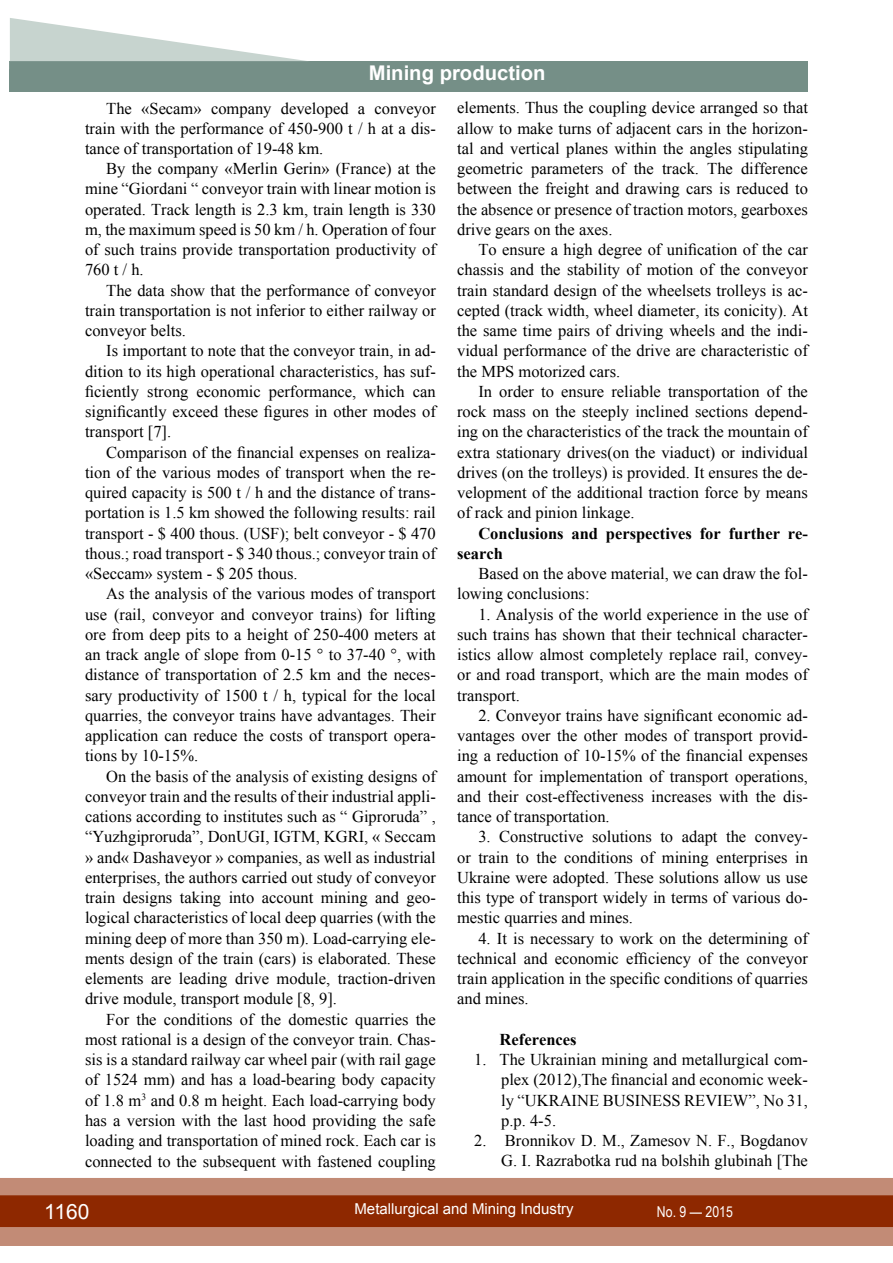
<style>
.page{position:relative;width:893px;height:1263px;background:#fff}
.page>*{position:absolute;margin:0;border:0;box-sizing:border-box;transform-origin:0 0}
.t1{font:21px "Arial";color:#fff}
.t2{font:700 20.25px "Arial";color:#fff}
.t3{font:16.5px/20.2px "Times New Roman";color:#000;text-align:justify}
.t4{font:700 16.5px/20.2px "Times New Roman";color:#000}
.t5{font:15px "Arial";color:#fff}
.t6{font:15px "Arial Narrow";color:#fff}
</style>
<div class="page">
<div style="left:0;top:1178px;width:893px;height:68px;background:#c28b76"></div>
<div style="left:0;top:1195px;width:893px;height:32px;background:#8e2800;border:2px solid #8e2800"></div>
<div style="left:10px;top:61px;width:798px;height:31px;background:#758f87"></div>
<svg style="left:10px;top:18px;width:297px;height:44px"></svg>
<p class="t2" style="left:369px;top:59px;width:178px">Mining production</p>
<p class="t3" style="left:85px;top:98px;width:352px;text-indent:21px">The «Secam» company developed a conveyor train with the performance of 450-900 t / h at a dis&shy;tance of transportation of 19-48 km.</p>
<p class="t3" style="left:85px;top:158px;width:354px;text-indent:21px">By the company «Merlin Gerin» (France) at the mine “Giordani “ conveyor train with linear motion is operated. Track length is 2.3 km, train length is 330 m, the maximum speed is 50 km / h. Operation of four of such trains provide transportation productivity of 760 t / h.</p>
<p class="t3" style="left:85px;top:280px;width:352px;text-indent:21px">The data show that the performance of conveyor train transportation is not inferior to either railway or conveyor belts.</p>
<p class="t3" style="left:85px;top:341px;width:352px;text-indent:21px">Is important to note that the conveyor train, in ad&shy;dition to its high operational characteristics, has suf&shy;ficiently strong economic performance, which can significantly exceed these figures in other modes of transport [7].</p>
<p class="t3" style="left:85px;top:442px;width:354px;text-indent:21px">Comparison of the financial expenses on realiza&shy;tion of the various modes of transport when the re&shy;quired capacity is 500 t / h and the distance of trans&shy;portation is 1.5 km showed the following results: rail transport - $ 400 thous. (USF); belt conveyor - $ 470 thous.; road transport - $ 340 thous.; conveyor train of «Seccam» system - $ 205 thous.</p>
<p class="t3" style="left:85px;top:583px;width:352px;text-indent:21px">As the analysis of the various modes of transport use (rail, conveyor and conveyor trains) for lifting ore from deep pits to a height of 250-400 meters at an track angle of slope from 0-15 ° to 37-40 °, with distance of transportation of 2.5 km and the neces&shy;sary productivity of 1500 t / h, typical for the local quarries, the conveyor trains have advantages. Their application can reduce the costs of transport opera&shy;tions by 10-15%.</p>
<p class="t3" style="left:85px;top:766px;width:354px;text-indent:21px">On the basis of the analysis of existing designs of conveyor train and the results of their industrial appli&shy;cations according to institutes such as “ Giproruda” , “Yuzhgiproruda”, DonUGI, IGTM, KGRI, « Seccam » and« Dashaveyor » companies, as well as industrial enterprises, the authors carried out study of conveyor train designs taking into account mining and geo&shy;logical characteristics of local deep quarries (with the mining deep of more than 350 m). Load-carrying ele&shy;ments design of the train (cars) is elaborated. These elements are leading drive module, traction-driven drive module, transport module [8, 9].</p>
<p class="t3" style="left:85px;top:1009px;width:352px;text-indent:21px">For the conditions of the domestic quarries the most rational is a design of the conveyor train. Chas&shy;sis is a standard railway car wheel pair (with rail gage of 1524 mm) and has a load-bearing body capacity of 1.8 m<sup>3</sup> and 0.8 m height. Each load-carrying body has a version with the last hood providing the safe loading and transportation of mined rock. Each car is connected to the subsequent with fastened coupling</p>
<p class="t3" style="left:457px;top:98px;width:352px">elements. Thus the coupling device arranged so that allow to make turns of adjacent cars in the horizon&shy;tal and vertical planes within the angles stipulating geometric parameters of the track. The difference between the freight and drawing cars is reduced to the absence or presence of traction motors, gearboxes drive gears on the axes.</p>
<p class="t3" style="left:457px;top:239px;width:354px;text-indent:21px">To ensure a high degree of unification of the car chassis and the stability of motion of the conveyor train standard design of the wheelsets trolleys is ac&shy;cepted (track width, wheel diameter, its conicity). At the same time pairs of driving wheels and the indi&shy;vidual performance of the drive are characteristic of the MPS motorized cars.</p>
<p class="t3" style="left:457px;top:381px;width:354px;text-indent:21px">In order to ensure reliable transportation of the rock mass on the steeply inclined sections depend&shy;ing on the characteristics of the track the mountain of extra stationary drives(on the viaduct) or individual drives (on the trolleys) is provided. It ensures the de&shy;velopment of the additional traction force by means of rack and pinion linkage.</p>
<p class="t4" style="left:457px;top:523px;width:352px;text-indent:21px">Conclusions and perspectives for further re&shy;search</p>
<p class="t3" style="left:457px;top:563px;width:352px;text-indent:21px">Based on the above material, we can draw the fol&shy;lowing conclusions:</p>
<p class="t3" style="left:457px;top:604px;width:354px;text-indent:21px">1. Analysis of the world experience in the use of such trains has shown that their technical character&shy;istics allow almost completely replace rail, convey&shy;or and road transport, which are the main modes of transport.</p>
<p class="t3" style="left:457px;top:705px;width:352px;text-indent:21px">2. Conveyor trains have significant economic ad&shy;vantages over the other modes of transport provid&shy;ing a reduction of 10-15% of the financial expenses amount for implementation of transport operations, and their cost-effectiveness increases with the dis&shy;tance of transportation.</p>
<p class="t3" style="left:457px;top:826px;width:352px;text-indent:21px">3. Constructive solutions to adapt the convey&shy;or train to the conditions of mining enterprises in Ukraine were adopted. These solutions allow us use this type of transport widely in terms of various do&shy;mestic quarries and mines.</p>
<p class="t3" style="left:457px;top:928px;width:354px;text-indent:21px">4. It is necessary to work on the determining of technical and economic efficiency of the conveyor train application in the specific conditions of quarries and mines.</p>
<p class="t4" style="left:500px;top:1029px;width:78px">References</p>
<p class="t3" style="left:501px;top:1049px;width:308px;text-indent:-27px">1. The Ukrainian mining and metallurgical com&shy;plex (2012),The financial and economic week&shy;ly “UKRAINE BUSINESS REVIEW”, No 31, p.p. 4-5.</p>
<p class="t3" style="left:474px;top:1130px;width:335px;text-align:right">2. Bronnikov D. M., Zamesov N. F., Bogdanov<br>G. I. Razrabotka rud na bolshih glubinah [The</p>
<p class="t1" style="left:44px;top:1197px;width:47px">1160</p>
<p class="t5" style="left:354px;top:1199px;width:221px">Metallurgical and Mining Industry</p>
<p class="t6" style="left:657px;top:1201px;width:77px">No. 9 — 2015</p>
</div>
